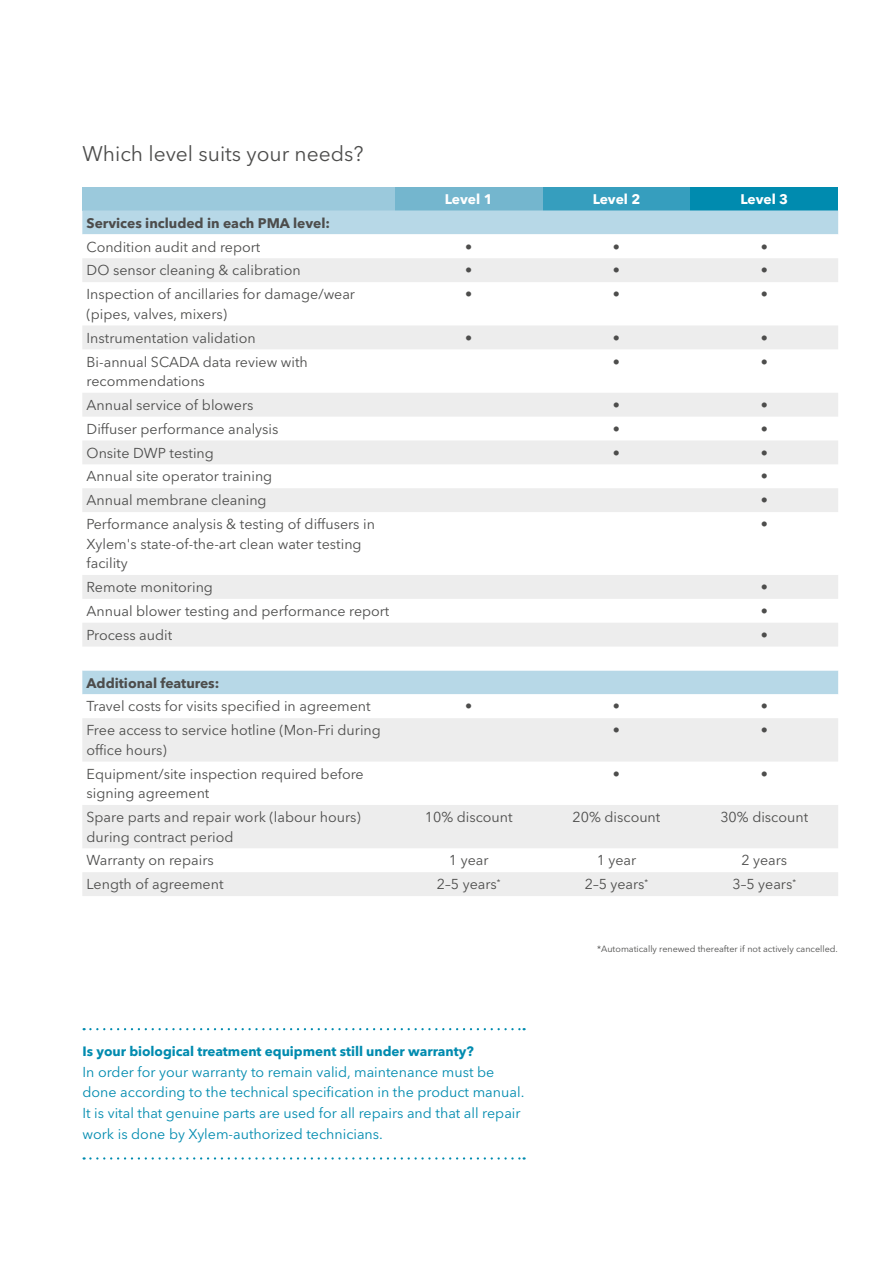
<style>
.page{position:relative;width:893px;height:1263px;background:#fff}
.page>*{position:absolute;margin:0;border:0;box-sizing:border-box;transform-origin:0 0}
.t1{font:21px "Avenir Next LT Pro";color:#4d4d4c}
.t2{font:14.25px/19.5px "Avenir Next LT Pro";color:#4d4d4c}
.t3{font:14.25px/20.7px "Avenir Next LT Pro";color:#008baf}
.t4{font:700 13.8px "Avenir Next LT Pro";color:#4d4d4c}
.t5{font:700 13.8px "Avenir Next LT Pro";color:#fff}
.t6{font:700 13.5px "Avenir Next LT Pro";color:#008baf}
.t7{font:9px "Avenir Next LT Pro";color:#4d4d4c}
</style>
<div class="page">
<div style="left:82px;top:187px;width:313px;height:23px;background:#9bc9dc"></div>
<div style="left:395px;top:187px;width:148px;height:23px;background:#74b6ce"></div>
<div style="left:543px;top:187px;width:147px;height:23px;background:#369ebe"></div>
<div style="left:690px;top:187px;width:148px;height:23px;background:#008baf"></div>
<div style="left:82px;top:210px;width:756px;height:24px;background:#b7d8e7"></div>
<svg style="left:82px;top:258px;width:756px;height:638px"></svg>
<svg style="left:84px;top:1028px;width:441px;height:2px"></svg>
<svg style="left:84px;top:1157px;width:441px;height:2px"></svg>
<h1 class="t1" style="left:82px;top:141px;width:283px">Which level suits your needs?</h1>
<p class="t5" style="left:445px;top:190px;width:49px">Level 1</p>
<p class="t5" style="left:593px;top:190px;width:49px">Level 2</p>
<p class="t5" style="left:740px;top:190px;width:49px">Level 3</p>
<p class="t4" style="left:87px;top:214px;width:245px">Services included in each PMA level:</p>
<p class="t2" style="left:87px;top:237px;width:175px">Condition audit and report</p>
<p class="t2" style="left:465px;top:237px;width:9px">•</p>
<p class="t2" style="left:613px;top:237px;width:9px">•</p>
<p class="t2" style="left:761px;top:237px;width:9px">•</p>
<p class="t2" style="left:87px;top:261px;width:216px">DO sensor cleaning &amp; calibration</p>
<p class="t2" style="left:465px;top:261px;width:9px">•</p>
<p class="t2" style="left:613px;top:261px;width:9px">•</p>
<p class="t2" style="left:761px;top:261px;width:9px">•</p>
<p class="t2" style="left:87px;top:285px;width:270px">Inspection of ancillaries for damage/wear (pipes, valves, mixers)</p>
<p class="t2" style="left:465px;top:285px;width:9px">•</p>
<p class="t2" style="left:613px;top:285px;width:9px">•</p>
<p class="t2" style="left:761px;top:285px;width:9px">•</p>
<p class="t2" style="left:87px;top:328px;width:171px">Instrumentation validation</p>
<p class="t2" style="left:465px;top:328px;width:9px">•</p>
<p class="t2" style="left:613px;top:328px;width:9px">•</p>
<p class="t2" style="left:761px;top:328px;width:9px">•</p>
<p class="t2" style="left:87px;top:352px;width:223px">Bi-annual SCADA data review with recommendations</p>
<p class="t2" style="left:613px;top:352px;width:9px">•</p>
<p class="t2" style="left:761px;top:352px;width:9px">•</p>
<p class="t2" style="left:87px;top:395px;width:168px">Annual service of blowers</p>
<p class="t2" style="left:613px;top:395px;width:9px">•</p>
<p class="t2" style="left:761px;top:395px;width:9px">•</p>
<p class="t2" style="left:87px;top:419px;width:193px">Diffuser performance analysis</p>
<p class="t2" style="left:613px;top:419px;width:9px">•</p>
<p class="t2" style="left:761px;top:419px;width:9px">•</p>
<p class="t2" style="left:87px;top:443px;width:129px">Onsite DWP testing</p>
<p class="t2" style="left:613px;top:443px;width:9px">•</p>
<p class="t2" style="left:761px;top:443px;width:9px">•</p>
<p class="t2" style="left:87px;top:467px;width:187px">Annual site operator training</p>
<p class="t2" style="left:761px;top:467px;width:9px">•</p>
<p class="t2" style="left:87px;top:491px;width:182px">Annual membrane cleaning</p>
<p class="t2" style="left:761px;top:491px;width:9px">•</p>
<p class="t2" style="left:87px;top:514px;width:290px">Performance analysis &amp; testing of diffusers in<br>Xylem's state-of-the-art clean water testing facility</p>
<p class="t2" style="left:761px;top:514px;width:9px">•</p>
<p class="t2" style="left:87px;top:577px;width:128px">Remote monitoring</p>
<p class="t2" style="left:761px;top:577px;width:9px">•</p>
<p class="t2" style="left:87px;top:601px;width:304px">Annual blower testing and performance report</p>
<p class="t2" style="left:761px;top:601px;width:9px">•</p>
<p class="t2" style="left:87px;top:625px;width:87px">Process audit</p>
<p class="t2" style="left:761px;top:625px;width:9px">•</p>
<p class="t4" style="left:87px;top:674px;width:134px">Additional features:</p>
<p class="t2" style="left:87px;top:697px;width:286px">Travel costs for visits specified in agreement</p>
<p class="t2" style="left:465px;top:697px;width:9px">•</p>
<p class="t2" style="left:613px;top:697px;width:9px">•</p>
<p class="t2" style="left:761px;top:697px;width:9px">•</p>
<p class="t2" style="left:87px;top:721px;width:296px">Free access to service hotline (Mon-Fri during office hours)</p>
<p class="t2" style="left:613px;top:721px;width:9px">•</p>
<p class="t2" style="left:761px;top:721px;width:9px">•</p>
<p class="t2" style="left:87px;top:764px;width:279px">Equipment/site inspection required before signing agreement</p>
<p class="t2" style="left:613px;top:764px;width:9px">•</p>
<p class="t2" style="left:761px;top:764px;width:9px">•</p>
<p class="t2" style="left:87px;top:807px;width:276px">Spare parts and repair work (labour hours) during contract period</p>
<p class="t2" style="left:425px;top:807px;width:89px">10% discount</p>
<p class="t2" style="left:573px;top:807px;width:89px">20% discount</p>
<p class="t2" style="left:720px;top:807px;width:89px">30% discount</p>
<p class="t2" style="left:87px;top:851px;width:129px">Warranty on repairs</p>
<p class="t2" style="left:449px;top:851px;width:41px">1 year</p>
<p class="t2" style="left:597px;top:851px;width:41px">1 year</p>
<p class="t2" style="left:741px;top:851px;width:47px">2 years</p>
<p class="t2" style="left:87px;top:875px;width:138px">Length of agreement</p>
<p class="t2" style="left:437px;top:875px;width:65px">2–5 years<sup>*</sup></p>
<p class="t2" style="left:585px;top:875px;width:65px">2–5 years<sup>*</sup></p>
<p class="t2" style="left:732px;top:875px;width:65px">3–5 years<sup>*</sup></p>
<p class="t6" style="left:82px;top:1043px;width:393px">Is your biological treatment equipment still under warranty?</p>
<p class="t3" style="left:82px;top:1061px;width:443px">In order for your warranty to remain valid, maintenance must be done according to the technical specification in the product manual.<br>It is vital that genuine parts are used for all repairs and that all repair work is done by Xylem-authorized technicians.</p>
<p class="t7" style="left:597px;top:944px;width:242px">*Automatically renewed thereafter if not actively cancelled.</p>
</div>
